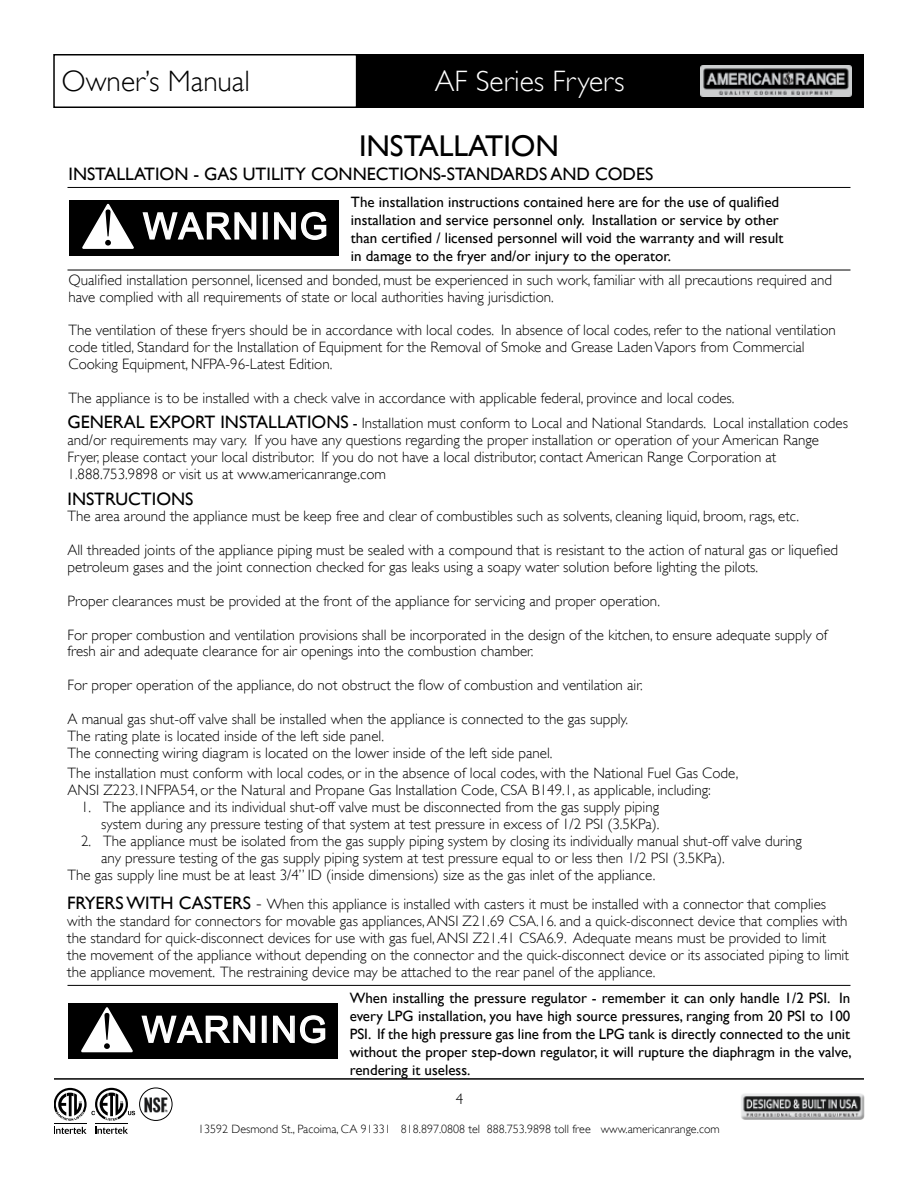
<style>
.page{position:relative;width:918px;height:1188px;background:#fff}
.page>*{position:absolute;margin:0;border:0;box-sizing:border-box;transform-origin:0 0}
.t1{font:36px "Arial";letter-spacing:.05em;color:#fff}
.t2{font:30px "Gill Sans";color:#000}
.t3{font:300 29.55px "Gill Sans";color:#fff}
.t4{font:300 29.55px "Gill Sans";color:#000}
.t5{font:18px "Gill Sans";color:#000}
.t6{font:300 15px/16.8px "Gill Sans";color:#000}
.t7{font:15px/18px "Gill Sans";color:#000}
.t8{font:300 12px "Gill Sans";color:#000}
.s1{font-weight:400}
.s2{font-size:18px}
</style>
<div class="page">
<div style="left:53px;top:54px;width:304px;height:54px;border:2px solid #000"></div>
<div style="left:356px;top:54px;width:508px;height:54px;background:#000"></div>
<img style="left:700px;top:66px;width:152px;height:30px">
<hr style="left:54px;top:1078px;width:810px;height:2px;background:#000">
<img style="left:741px;top:1093px;width:124px;height:27px">
<div style="left:69px;top:200px;width:270px;height:55px;background:#000"></div>
<svg style="left:142px;top:212px;width:115px;height:28px"></svg>
<div style="left:263px;top:212px;width:5px;height:28px;border:2px solid #fff"></div>
<svg style="left:274px;top:211px;width:53px;height:29px"></svg>
<svg style="left:82px;top:203px;width:52px;height:46px"></svg>
<hr style="left:68px;top:187px;width:782px;height:1px;background:#000">
<hr style="left:68px;top:270px;width:782px;height:1px;background:#000">
<div style="left:68px;top:1003px;width:270px;height:56px;background:#000"></div>
<svg style="left:141px;top:1015px;width:115px;height:28px"></svg>
<div style="left:262px;top:1016px;width:5px;height:27px;border:2px solid #fff"></div>
<svg style="left:273px;top:1015px;width:53px;height:29px"></svg>
<svg style="left:81px;top:1007px;width:52px;height:46px"></svg>
<hr style="left:68px;top:985px;width:782px;height:1px;background:#000">
<svg style="left:54px;top:1127px;width:33px;height:7px"></svg>
<hr style="left:54px;top:1123px;width:33px;height:1px;background:#000">
<svg style="left:95px;top:1127px;width:33px;height:7px"></svg>
<hr style="left:95px;top:1123px;width:33px;height:1px;background:#000">
<svg style="left:54px;top:1088px;width:81px;height:33px"></svg>
<div style="left:139px;top:1088px;width:34px;height:33px;border:1px solid #000;border-radius:50%"></div>
<img style="left:144px;top:1097px;width:23px;height:15px">
<h3 class="t4" style="left:62px;top:58px;width:190px">Owner’s Manual</h3>
<h3 class="t3" style="left:435px;top:58px;width:191px">AF Series Fryers</h3>
<h2 class="t2" style="left:359px;top:129px;width:201px">INSTALLATION</h2>
<p class="t5" style="left:69px;top:163px;width:16px">Installation</p>
<p class="t5" style="left:193px;top:163px;width:72px">- Gas Utility</p>
<p class="t5" style="left:311px;top:163px;width:26px">Connections</p>
<p class="t5" style="left:441px;top:163px;width:27px">-Standards</p>
<p class="t5" style="left:550px;top:163px;width:14px">and</p>
<p class="t5" style="left:595px;top:163px;width:25px">Codes</p>
<h1 class="t1" style="left:143px;top:203px;width:186px">WARNING</h1>
<p class="t7" style="left:351px;top:193px;width:434px">The installation instructions contained here are for the use of qualified installation and service personnel only. Installation or service by other than certified / licensed personnel will void the warranty and will result in damage to the fryer and/or injury to the operator.</p>
<p class="t6" style="left:69px;top:271px;width:765px">Qualified installation personnel, licensed and bonded, must be experienced in such work, familiar with all precautions required and have complied with all requirements of state or local authorities having jurisdiction.</p>
<p class="t6" style="left:69px;top:321px;width:769px">The ventilation of these fryers should be in accordance with local codes. In absence of local codes, refer to the national ventilation code titled, Standard for the Installation of Equipment for the Removal of Smoke and Grease Laden Vapors from Commercial<br>Cooking Equipment, NFPA-96-Latest Edition.</p>
<p class="t6" style="left:69px;top:389px;width:668px">The appliance is to be installed with a check valve in accordance with applicable federal, province and local codes.</p>
<p class="t5" style="left:68px;top:411px;width:25px">General</p>
<p class="t5" style="left:150px;top:411px;width:22px">Export</p>
<p class="t5" style="left:220px;top:411px;width:16px">Installations</p>
<p class="t6" style="left:68px;top:414px;width:782px;text-indent:285px"><span class="s1">-</span> Installation must conform to Local and National Standards. Local installation codes and/or requirements may vary. If you have any questions regarding the proper installation or operation of your American Range Fryer, please contact your local distributor. If you do not have a local distributor, contact American Range Corporation at 1.888.753.9898 or visit us at www.americanrange.com</p>
<p class="t5" style="left:68px;top:488px;width:127px">INSTRUCTIONS</p>
<p class="t6" style="left:68px;top:507px;width:733px">The area around the appliance must be keep free and clear of combustibles such as solvents, cleaning liquid, broom, rags, etc.</p>
<p class="t6" style="left:68px;top:541px;width:772px">All threaded joints of the appliance piping must be sealed with a compound that is resistant to the action of natural gas or liquefied petroleum gases and the joint connection checked for gas leaks using a soapy water solution before lighting the pilots.</p>
<p class="t6" style="left:68px;top:592px;width:594px">Proper clearances must be provided at the front of the appliance for servicing and proper operation.</p>
<p class="t6" style="left:68px;top:626px;width:762px">For proper combustion and ventilation provisions shall be incorporated in the design of the kitchen, to ensure adequate supply of fresh air and adequate clearance for air openings into the combustion chamber.</p>
<p class="t6" style="left:68px;top:676px;width:577px">For proper operation of the appliance, do not obstruct the flow of combustion and ventilation air.</p>
<p class="t6" style="left:68px;top:710px;width:562px">A manual gas shut-off valve shall be installed when the appliance is connected to the gas supply.<br>The rating plate is located inside of the left side panel.<br>The connecting wiring diagram is located on the lower inside of the left side panel.</p>
<p class="t6" style="left:68px;top:764px;width:672px">The installation must conform with local codes, or in the absence of local codes, with the National Fuel Gas Code,<br>ANSI Z223.1NFPA54, or the Natural and Propane Gas Installation Code, CSA B149.1, as applicable, including:</p>
<p class="t6" style="left:81px;top:798px;width:580px;text-align:right">1. The appliance and its individual shut-off valve must be disconnected from the gas supply piping system during any pressure testing of that system at test pressure in excess of 1/2 PSI (3.5KPa).</p>
<p class="t6" style="left:81px;top:832px;width:723px">2. The appliance must be isolated from the gas supply piping system by closing its individually manual shut-off valve during</p>
<p class="t6" style="left:101px;top:849px;width:625px">any pressure testing of the gas supply piping system at test pressure equal to or less then 1/2 PSI (3.5KPa).</p>
<p class="t6" style="left:68px;top:866px;width:589px">The gas supply line must be at least 3/4” ID (inside dimensions) size as the gas inlet of the appliance.</p>
<p class="t5" style="left:67px;top:893px;width:19px">Fryers</p>
<p class="t5" style="left:126px;top:893px;width:13px">with</p>
<p class="t5" style="left:179px;top:893px;width:24px">Casters</p>
<p class="t6" style="left:67px;top:895px;width:783px;text-indent:189px"><span class="s2">-</span> When this appliance is installed with casters it must be installed with a connector that complies with the standard for connectors for movable gas appliances, ANSI Z21.69 CSA.16. and a quick-disconnect device that complies with the standard for quick-disconnect devices for use with gas fuel, ANSI Z21.41 CSA6.9. Adequate means must be provided to limit the movement of the appliance without depending on the connector and the quick-disconnect device or its associated piping to limit the appliance movement. The restraining device may be attached to the rear panel of the appliance.</p>
<h1 class="t1" style="left:142px;top:1006px;width:186px">WARNING</h1>
<p class="t7" style="left:350px;top:989px;width:504px;text-align:justify">When installing the pressure regulator - remember it can only handle 1/2 PSI. In every LPG installation, you have high source pressures, ranging from 20 PSI to 100<br>PSI. If the high pressure gas line from the LPG tank is directly connected to the unit without the proper step-down regulator, it will rupture the diaphragm in the valve, rendering it useless.</p>
<p class="t6" style="left:456px;top:1090px;width:9px">4</p>
<p class="t8" style="left:198px;top:1120px;width:523px">13592 Desmond St., Pacoima, CA 91331 818.897.0808 tel 888.753.9898 toll free www.americanrange.com</p>
</div>
